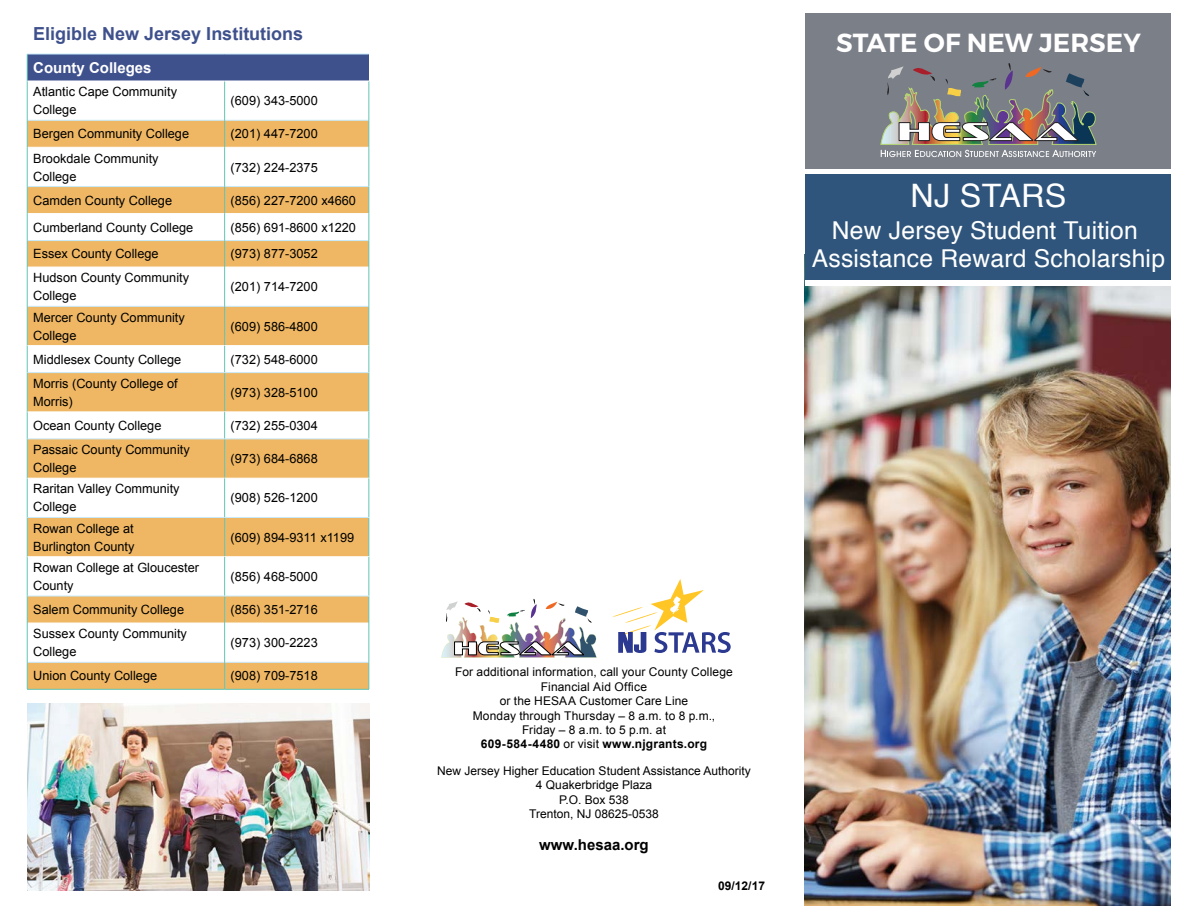
<style>
.page{position:relative;width:1188px;height:918px;background:#fff}
.page>*{position:absolute;margin:0;border:0;box-sizing:border-box;transform-origin:0 0}
.t1{font:32.4px "Helvetica";letter-spacing:.01em;color:#fff}
.t2{font:600 26.1px "Montserrat";color:#fff}
.t3{font:24.6px/27.8px "Helvetica";letter-spacing:.01em;color:#fff;text-align:center}
.t4{font:700 18px "Arial";color:#3f518d}
.t5{font:700 15px "Arial";color:#fff}
.t6{font:700 15px "Arial";color:#000}
.t7{font:12.75px/18px "Arial";color:#000}
.t8{font:12px/14.4px "Arial";letter-spacing:.005em;color:#000;text-align:center}
.t9{font:700 12px "Arial";color:#000}
.s1{font-weight:700}
</style>
<div class="page">
<div style="left:805px;top:14px;width:365px;height:160px;background:#7b7f88"></div>
<svg style="left:880px;top:63px;width:217px;height:94px"></svg>
<div style="left:805px;top:169px;width:365px;height:5px;background:#fff"></div>
<img style="left:805px;top:286px;width:365px;height:619px">
<div style="left:805px;top:174px;width:365px;height:107px;background:#2f557c"></div>
<div style="left:27px;top:54px;width:342px;height:27px;background:#3f518d"></div>
<svg style="left:28px;top:121px;width:341px;height:65px"></svg>
<svg style="left:28px;top:187px;width:341px;height:502px;fill:#efb764"></svg>
<hr style="left:27px;top:120px;width:197px;height:1px;background:#c7eafb">
<hr style="left:225px;top:120px;width:144px;height:1px;background:#c7eafb">
<hr style="left:27px;top:186px;width:197px;height:1px;background:#c7eafb">
<hr style="left:225px;top:186px;width:144px;height:1px;background:#c7eafb">
<hr style="left:27px;top:240px;width:197px;height:1px;background:#c7eafb">
<hr style="left:225px;top:240px;width:144px;height:1px;background:#c7eafb">
<hr style="left:27px;top:306px;width:197px;height:1px;background:#c7eafb">
<hr style="left:225px;top:306px;width:144px;height:1px;background:#c7eafb">
<hr style="left:27px;top:662px;width:197px;height:1px;background:#c7eafb">
<hr style="left:27px;top:147px;width:197px;height:1px;background:#fff">
<hr style="left:225px;top:147px;width:144px;height:1px;background:#fff">
<hr style="left:27px;top:213px;width:197px;height:1px;background:#fff">
<hr style="left:225px;top:213px;width:144px;height:1px;background:#fff">
<hr style="left:27px;top:267px;width:197px;height:1px;background:#fff">
<hr style="left:225px;top:267px;width:144px;height:1px;background:#fff">
<hr style="left:27px;top:623px;width:197px;height:1px;background:#fff">
<hr style="left:225px;top:623px;width:144px;height:1px;background:#fff">
<hr style="left:225px;top:662px;width:144px;height:1px;background:#c7eafb">
<hr style="left:369px;top:81px;width:1px;height:39px;background:#62c4b4">
<svg style="left:369px;top:120px;width:1px;height:27px"></svg>
<hr style="left:369px;top:147px;width:1px;height:39px;background:#62c4b4">
<hr style="left:224px;top:439px;width:1px;height:39px;background:#62c4b4">
<hr style="left:369px;top:439px;width:1px;height:39px;background:#62c4b4">
<hr style="left:224px;top:518px;width:1px;height:39px;background:#62c4b4">
<hr style="left:369px;top:518px;width:1px;height:39px;background:#62c4b4">
<svg style="left:224px;top:597px;width:1px;height:26px"></svg>
<svg style="left:369px;top:596px;width:1px;height:27px"></svg>
<hr style="left:224px;top:623px;width:1px;height:39px;background:#62c4b4">
<hr style="left:369px;top:623px;width:1px;height:39px;background:#62c4b4">
<svg style="left:224px;top:662px;width:1px;height:27px"></svg>
<svg style="left:369px;top:662px;width:1px;height:27px"></svg>
<hr style="left:224px;top:689px;width:145px;height:1px;background:#62c4b4">
<hr style="left:27px;top:81px;width:1px;height:39px;background:#62c4b4">
<hr style="left:224px;top:81px;width:1px;height:39px;background:#62c4b4">
<svg style="left:27px;top:120px;width:1px;height:27px"></svg>
<svg style="left:224px;top:120px;width:1px;height:27px"></svg>
<hr style="left:27px;top:147px;width:1px;height:40px;background:#62c4b4">
<hr style="left:224px;top:147px;width:1px;height:40px;background:#62c4b4">
<svg style="left:27px;top:187px;width:1px;height:80px"></svg>
<svg style="left:224px;top:187px;width:1px;height:80px"></svg>
<svg style="left:369px;top:187px;width:1px;height:80px"></svg>
<hr style="left:27px;top:267px;width:1px;height:39px;background:#62c4b4">
<hr style="left:224px;top:267px;width:1px;height:39px;background:#62c4b4">
<hr style="left:369px;top:267px;width:1px;height:39px;background:#62c4b4">
<hr style="left:27px;top:306px;width:1px;height:40px;background:#62c4b4">
<hr style="left:224px;top:306px;width:1px;height:39px;background:#62c4b4">
<hr style="left:369px;top:306px;width:1px;height:40px;background:#62c4b4">
<hr style="left:27px;top:373px;width:1px;height:39px;background:#62c4b4">
<hr style="left:224px;top:373px;width:1px;height:39px;background:#62c4b4">
<hr style="left:369px;top:373px;width:1px;height:39px;background:#62c4b4">
<hr style="left:27px;top:439px;width:1px;height:39px;background:#62c4b4">
<hr style="left:27px;top:517px;width:1px;height:40px;background:#62c4b4">
<svg style="left:27px;top:597px;width:1px;height:26px"></svg>
<hr style="left:27px;top:623px;width:1px;height:39px;background:#62c4b4">
<svg style="left:27px;top:662px;width:1px;height:27px"></svg>
<hr style="left:27px;top:689px;width:197px;height:1px;background:#62c4b4">
<svg style="left:27px;top:346px;width:1px;height:26px"></svg>
<hr style="left:27px;top:345px;width:198px;height:1px;background:#fff">
<hr style="left:225px;top:345px;width:144px;height:1px;background:#fff">
<svg style="left:224px;top:346px;width:1px;height:26px"></svg>
<svg style="left:369px;top:346px;width:1px;height:27px"></svg>
<hr style="left:27px;top:372px;width:198px;height:1px;background:#c7eafb">
<hr style="left:225px;top:372px;width:144px;height:1px;background:#c7eafb">
<svg style="left:27px;top:413px;width:1px;height:26px"></svg>
<hr style="left:27px;top:412px;width:198px;height:1px;background:#fff">
<hr style="left:225px;top:412px;width:144px;height:1px;background:#fff">
<svg style="left:224px;top:412px;width:1px;height:27px"></svg>
<svg style="left:369px;top:412px;width:1px;height:27px"></svg>
<hr style="left:27px;top:439px;width:198px;height:1px;background:#c7eafb">
<hr style="left:225px;top:439px;width:144px;height:1px;background:#c7eafb">
<hr style="left:27px;top:478px;width:1px;height:39px;background:#62c4b4">
<hr style="left:27px;top:478px;width:198px;height:1px;background:#fff">
<hr style="left:225px;top:478px;width:144px;height:1px;background:#fff">
<hr style="left:224px;top:478px;width:1px;height:39px;background:#62c4b4">
<hr style="left:369px;top:478px;width:1px;height:39px;background:#62c4b4">
<hr style="left:27px;top:517px;width:198px;height:1px;background:#c7eafb">
<hr style="left:225px;top:517px;width:144px;height:1px;background:#c7eafb">
<hr style="left:27px;top:557px;width:1px;height:39px;background:#62c4b4">
<hr style="left:27px;top:556px;width:198px;height:1px;background:#fff">
<hr style="left:225px;top:556px;width:144px;height:1px;background:#fff">
<hr style="left:224px;top:557px;width:1px;height:39px;background:#62c4b4">
<hr style="left:369px;top:557px;width:1px;height:39px;background:#62c4b4">
<hr style="left:27px;top:596px;width:198px;height:1px;background:#c7eafb">
<hr style="left:225px;top:596px;width:144px;height:1px;background:#c7eafb">
<svg style="left:27px;top:55px;width:1px;height:26px"></svg>
<hr style="left:27px;top:54px;width:198px;height:1px;background:#c7eafb">
<hr style="left:225px;top:54px;width:144px;height:1px;background:#c7eafb">
<hr style="left:27px;top:81px;width:198px;height:1px;background:#fff">
<img style="left:27px;top:703px;width:342px;height:188px">
<img style="left:441px;top:598px;width:156px;height:60px">
<svg style="left:612px;top:579px;width:119px;height:74px"></svg>
<h3 class="t4" style="left:33px;top:22px;width:272px">Eligible New Jersey Institutions</h3>
<p class="t5" style="left:33px;top:58px;width:120px">County Colleges</p>
<p class="t7" style="left:33px;top:83px;width:145px">Atlantic Cape Community<br>College</p>
<p class="t7" style="left:231px;top:92px;width:89px">(609) 343-5000</p>
<p class="t7" style="left:33px;top:125px;width:157px">Bergen Community College</p>
<p class="t7" style="left:231px;top:125px;width:89px">(201) 447-7200</p>
<p class="t7" style="left:33px;top:149px;width:127px">Brookdale Community<br>College</p>
<p class="t7" style="left:231px;top:158px;width:89px">(732) 224-2375</p>
<p class="t7" style="left:33px;top:191px;width:140px">Camden County College</p>
<p class="t7" style="left:231px;top:191px;width:127px">(856) 227-7200 x4660</p>
<p class="t7" style="left:33px;top:218px;width:162px">Cumberland County College</p>
<p class="t7" style="left:231px;top:218px;width:127px">(856) 691-8600 x1220</p>
<p class="t7" style="left:33px;top:245px;width:127px">Essex County College</p>
<p class="t7" style="left:231px;top:245px;width:89px">(973) 877-3052</p>
<p class="t7" style="left:33px;top:269px;width:157px">Hudson County Community<br>College</p>
<p class="t7" style="left:231px;top:278px;width:89px">(201) 714-7200</p>
<p class="t7" style="left:33px;top:308px;width:153px">Mercer County Community<br>College</p>
<p class="t7" style="left:231px;top:317px;width:89px">(609) 586-4800</p>
<p class="t7" style="left:33px;top:350px;width:150px">Middlesex County College</p>
<p class="t7" style="left:231px;top:350px;width:89px">(732) 548-6000</p>
<p class="t7" style="left:33px;top:375px;width:146px">Morris (County College of<br>Morris)</p>
<p class="t7" style="left:231px;top:384px;width:89px">(973) 328-5100</p>
<p class="t7" style="left:33px;top:417px;width:130px">Ocean County College</p>
<p class="t7" style="left:231px;top:417px;width:89px">(732) 255-0304</p>
<p class="t7" style="left:33px;top:441px;width:158px">Passaic County Community<br>College</p>
<p class="t7" style="left:231px;top:450px;width:89px">(973) 684-6868</p>
<p class="t7" style="left:33px;top:480px;width:148px">Raritan Valley Community<br>College</p>
<p class="t7" style="left:231px;top:489px;width:89px">(908) 526-1200</p>
<p class="t7" style="left:33px;top:519px;width:103px">Rowan College at<br>Burlington County</p>
<p class="t7" style="left:231px;top:528px;width:125px">(609) 894-9311 x1199</p>
<p class="t7" style="left:33px;top:559px;width:167px">Rowan College at Gloucester<br>County</p>
<p class="t7" style="left:231px;top:568px;width:89px">(856) 468-5000</p>
<p class="t7" style="left:33px;top:601px;width:152px">Salem Community College</p>
<p class="t7" style="left:231px;top:601px;width:89px">(856) 351-2716</p>
<p class="t7" style="left:33px;top:625px;width:155px">Sussex County Community<br>College</p>
<p class="t7" style="left:231px;top:634px;width:89px">(973) 300-2223</p>
<p class="t7" style="left:33px;top:667px;width:126px">Union County College</p>
<p class="t7" style="left:231px;top:667px;width:89px">(908) 709-7518</p>
<p class="t8" style="left:455px;top:665px;width:279px">For additional information, call your County College Financial Aid Office<br>or the HESAA Customer Care Line<br>Monday through Thursday – 8 a.m. to 8 p.m., Friday – 8 a.m. to 5 p.m. at<br><span class="s1">609-584-4480</span> or visit <span class="s1">www.njgrants.org</span></p>
<p class="t8" style="left:437px;top:764px;width:315px">New Jersey Higher Education Student Assistance Authority<br>4 Quakerbridge Plaza<br>P.O. Box 538<br>Trenton, NJ 08625-0538</p>
<p class="t6" style="left:539px;top:835px;width:111px">www.hesaa.org</p>
<p class="t9" style="left:718px;top:878px;width:48px">09/12/17</p>
<h2 class="t2" style="left:836px;top:27px;width:306px">STATE OF NEW JERSEY</h2>
<h1 class="t1" style="left:910px;top:170px;width:158px">NJ STARS</h1>
<h3 class="t3" style="left:812px;top:217px;width:355px">New Jersey Student Tuition<br>Assistance Reward Scholarship</h3>
</div>
